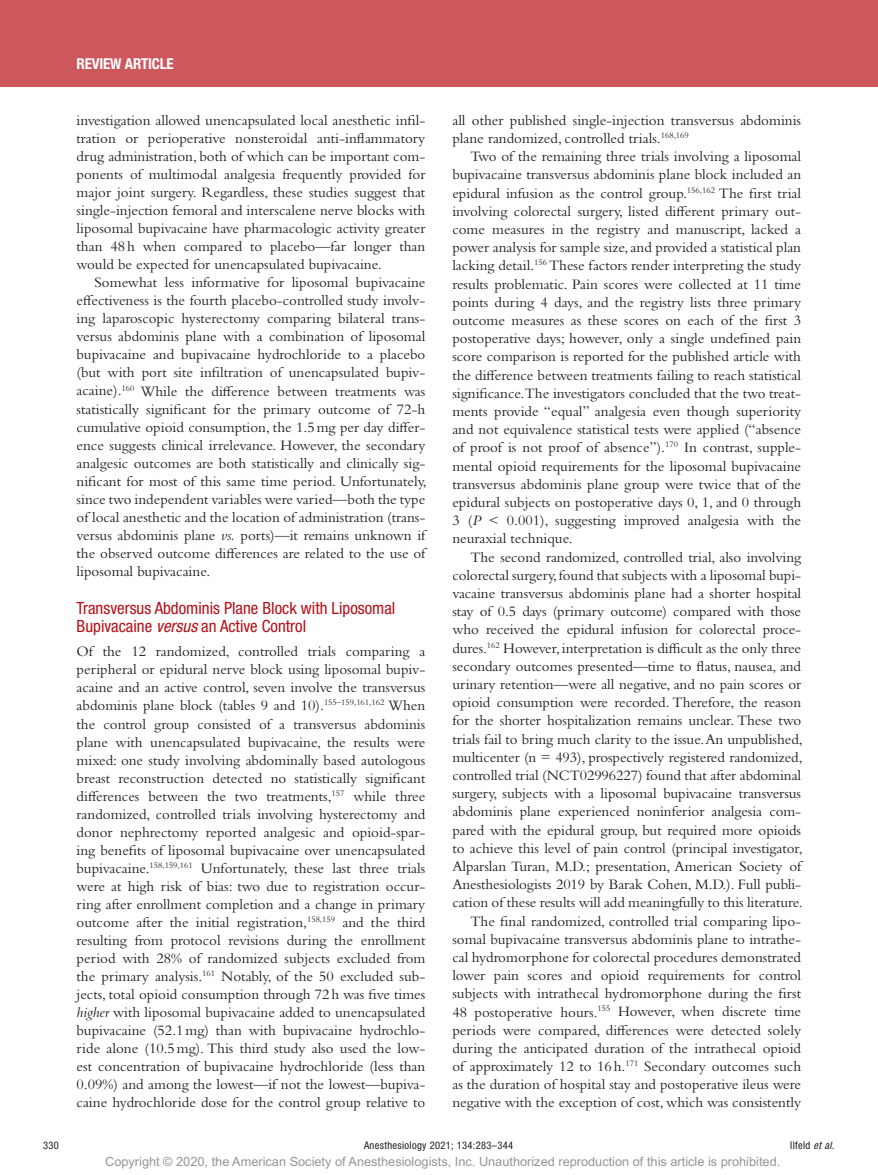
<style>
.page{position:relative;width:878px;height:1175px;background:#fff}
.page>*{position:absolute;margin:0;border:0;box-sizing:border-box;transform-origin:0 0}
.t1{font:condensed 16.8px/18px "Helvetica Neue LT Std";color:#b70f17}
.t2{font:15px/18.1px "Bembo Std";letter-spacing:-.005em;color:#231f20;text-align:justify}
.t3{font:700 condensed 15px "Helvetica Neue LT Std";letter-spacing:-.01em;color:#fff}
.t4{font:12.75px "Arial MT Std";color:#939598}
.t5{font:condensed 10.5px "Helvetica Neue LT Std";letter-spacing:.03em;color:#231f20}
.s1{font-style:italic}
</style>
<div class="page">
<div style="left:0;top:0;width:878px;height:86px;background:#cc575d"></div>
<p class="t3" style="left:77px;top:54px;width:99px">REVIEW ARTICLE</p>
<p class="t2" style="left:77px;top:111px;width:350px">investigation allowed unencapsulated local anesthetic infil&shy;tration or perioperative nonsteroidal anti-inflammatory drug administration, both of which can be important com&shy;ponents of multimodal analgesia frequently provided for major joint surgery. Regardless, these studies suggest that single-injection femoral and interscalene nerve blocks with liposomal bupivacaine have pharmacologic activity greater than 48h when compared to placebo—far longer than would be expected for unencapsulated bupivacaine.</p>
<p class="t2" style="left:77px;top:273px;width:352px;text-indent:18px">Somewhat less informative for liposomal bupivacaine effectiveness is the fourth placebo-controlled study involv&shy;ing laparoscopic hysterectomy comparing bilateral trans&shy;versus abdominis plane with a combination of liposomal bupivacaine and bupivacaine hydrochloride to a placebo (but with port site infiltration of unencapsulated bupiv&shy;acaine).<sup>160</sup> While the difference between treatments was statistically significant for the primary outcome of 72-h cumulative opioid consumption, the 1.5mg per day differ&shy;ence suggests clinical irrelevance. However, the secondary analgesic outcomes are both statistically and clinically sig&shy;nificant for most of this same time period. Unfortunately, since two independent variables were varied—both the type of local anesthetic and the location of administration (trans&shy;versus abdominis plane <span class="s1">vs.</span> ports)—it remains unknown if the observed outcome differences are related to the use of liposomal bupivacaine.</p>
<p class="t1" style="left:77px;top:598px;width:320px">Transversus Abdominis Plane Block with Liposomal<br>Bupivacaine <span class="s1">versus</span> an Active Control</p>
<p class="t2" style="left:77px;top:642px;width:350px">Of the 12 randomized, controlled trials comparing a peripheral or epidural nerve block using liposomal bupiv&shy;acaine and an active control, seven involve the transversus abdominis plane block (tables 9 and 10).<sup>155–159,161,162</sup> When the control group consisted of a transversus abdominis plane with unencapsulated bupivacaine, the results were mixed: one study involving abdominally based autologous breast reconstruction detected no statistically significant differences between the two treatments,<sup>157</sup> while three randomized, controlled trials involving hysterectomy and donor nephrectomy reported analgesic and opioid-spar&shy;ing benefits of liposomal bupivacaine over unencapsulated bupivacaine.<sup>158,159,161</sup> Unfortunately, these last three trials were at high risk of bias: two due to registration occur&shy;ring after enrollment completion and a change in primary outcome after the initial registration,<sup>158,159</sup> and the third resulting from protocol revisions during the enrollment period with 28% of randomized subjects excluded from the primary analysis.<sup>161</sup> Notably, of the 50 excluded sub&shy;jects, total opioid consumption through 72h was five times <span class="s1">higher</span> with liposomal bupivacaine added to unencapsulated bupivacaine (52.1mg) than with bupivacaine hydrochlo&shy;ride alone (10.5mg). This third study also used the low&shy;est concentration of bupivacaine hydrochloride (less than 0.09%) and among the lowest—if not the lowest—bupiva&shy;caine hydrochloride dose for the control group relative to</p>
<p class="t2" style="left:452px;top:111px;width:350px">all other published single-injection transversus abdominis plane randomized, controlled trials.<sup>168,169</sup></p>
<p class="t2" style="left:452px;top:147px;width:350px;text-indent:18px">Two of the remaining three trials involving a liposomal bupivacaine transversus abdominis plane block included an epidural infusion as the control group.<sup>156,162</sup> The first trial involving colorectal surgery, listed different primary out&shy;come measures in the registry and manuscript, lacked a power analysis for sample size, and provided a statistical plan lacking detail.<sup>156</sup> These factors render interpreting the study results problematic. Pain scores were collected at 11 time points during 4 days, and the registry lists three primary outcome measures as these scores on each of the first 3 postoperative days; however, only a single undefined pain score comparison is reported for the published article with the difference between treatments failing to reach statistical significance.The investigators concluded that the two treat&shy;ments provide “equal” analgesia even though superiority and not equivalence statistical tests were applied (“absence of proof is not proof of absence”).<sup>170</sup> In contrast, supple&shy;mental opioid requirements for the liposomal bupivacaine transversus abdominis plane group were twice that of the epidural subjects on postoperative days 0, 1, and 0 through 3 (<span class="s1">P</span> &lt; 0.001), suggesting improved analgesia with the neuraxial technique.</p>
<p class="t2" style="left:452px;top:547px;width:352px;text-align:right">The second randomized, controlled trial, also involving colorectal surgery, found that subjects with a liposomal bupi&shy;vacaine transversus abdominis plane had a shorter hospital stay of 0.5 days (primary outcome) compared with those who received the epidural infusion for colorectal proce&shy;dures.<sup>162</sup> However, interpretation is difficult as the only three secondary outcomes presented—time to flatus, nausea, and urinary retention—were all negative, and no pain scores or opioid consumption were recorded. Therefore, the reason for the shorter hospitalization remains unclear. These two trials fail to bring much clarity to the issue. An unpublished, multicenter (n = 493), prospectively registered randomized, controlled trial (NCT02996227) found that after abdominal surgery, subjects with a liposomal bupivacaine transversus abdominis plane experienced noninferior analgesia com&shy;pared with the epidural group, but required more opioids to achieve this level of pain control (principal investigator, Alparslan Turan, M.D.; presentation, American Society of Anesthesiologists 2019 by Barak Cohen, M.D.). Full publi&shy;cation of these results will add meaningfully to this literature.<br>The final randomized, controlled trial comparing lipo&shy;somal bupivacaine transversus abdominis plane to intrathe&shy;cal hydromorphone for colorectal procedures demonstrated lower pain scores and opioid requirements for control subjects with intrathecal hydromorphone during the first 48 postoperative hours.<sup>155</sup> However, when discrete time periods were compared, differences were detected solely during the anticipated duration of the intrathecal opioid of approximately 12 to 16h.<sup>171</sup> Secondary outcomes such as the duration of hospital stay and postoperative ileus were negative with the exception of cost, which was consistently</p>
<p class="t5" style="left:43px;top:1139px;width:17px">330</p>
<p class="t5" style="left:364px;top:1139px;width:151px">Anesthesiology 2021; 134:283–344</p>
<p class="t5" style="left:790px;top:1139px;width:46px">Ilfeld <span class="s1">et al.</span></p>
<p class="t4" style="left:105px;top:1154px;width:676px">Copyright © 2020, the American Society of Anesthesiologists, Inc. Unauthorized reproduction of this article is prohibited.</p>
</div>
